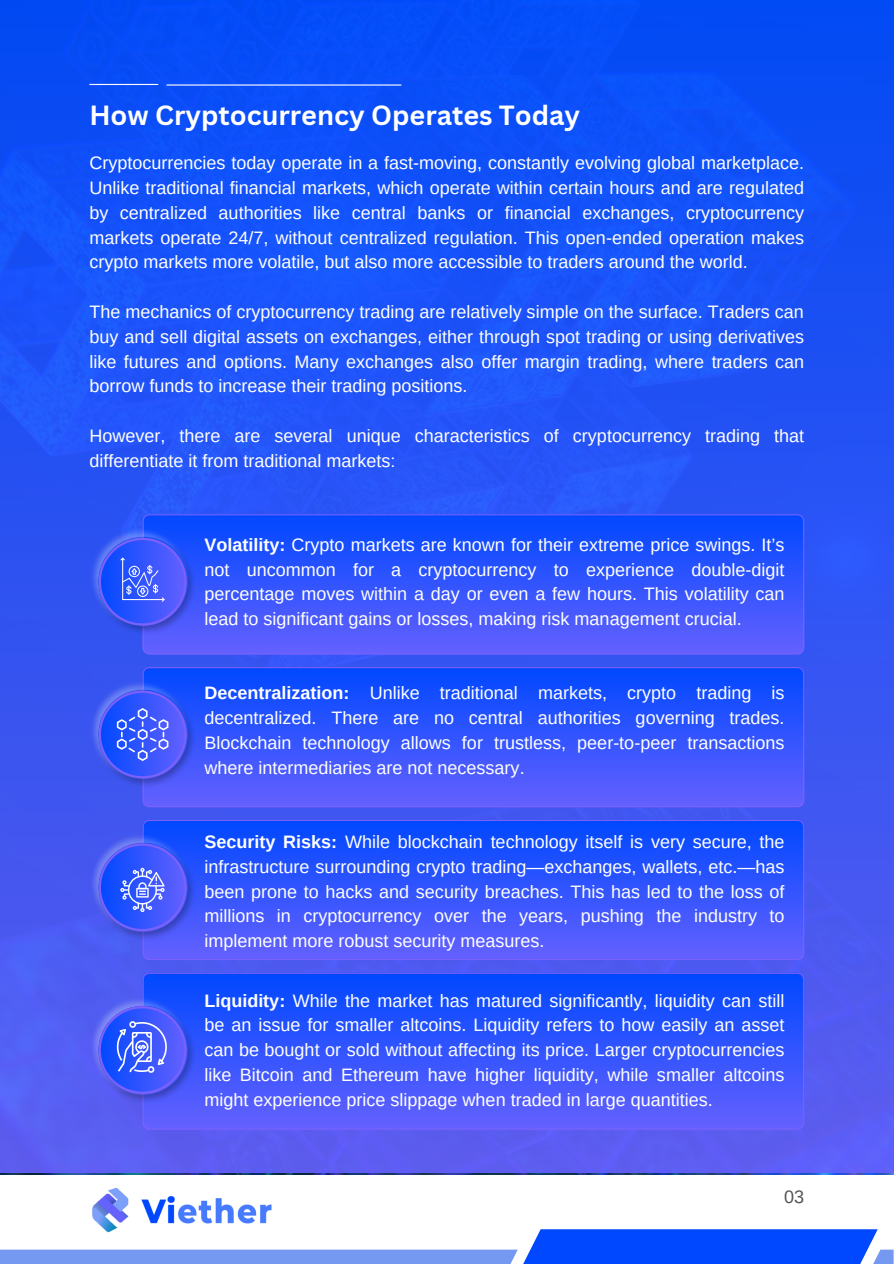
<style>
.page{position:relative;width:894px;height:1264px;background:#fff}
.page>*{position:absolute;margin:0;border:0;box-sizing:border-box;transform-origin:0 0}
.t1{font:700 27px "Canva Sans";color:#fff}
.t2{font:18px/24.8px "Arimo";color:#fff;text-align:justify}
.t3{font:18px "Arimo";color:#545454}
.s1{font-weight:700}
</style>
<div class="page">
<div style="left:0;top:0;width:893px;height:1172px;background:linear-gradient(to bottom,#024dfa,#5d5df0)"></div>
<hr style="left:89px;top:84px;width:69px;height:1px;background:#fff">
<hr style="left:166px;top:84px;width:235px;height:2px;background:#fff">
<svg style="left:0;top:1229px;width:893px;height:34px"></svg>
<img style="left:89px;top:1187px;width:185px;height:49px">
<svg style="left:142px;top:514px;width:662px;height:140px;background:#3354fe"></svg>
<svg style="left:142px;top:667px;width:662px;height:140px;background:#3354fe"></svg>
<img style="left:89px;top:528px;width:107px;height:108px">
<img style="left:89px;top:680px;width:107px;height:108px">
<svg style="left:142px;top:819px;width:662px;height:141px;background:#3354fe"></svg>
<img style="left:89px;top:833px;width:107px;height:108px">
<svg style="left:142px;top:972px;width:662px;height:157px;background:#3354fe"></svg>
<img style="left:89px;top:996px;width:107px;height:108px">
<svg style="left:99px;top:538px;width:87px;height:87px;background:#415dfa"></svg>
<svg style="left:99px;top:690px;width:87px;height:88px;background:#455ffa"></svg>
<svg style="left:99px;top:843px;width:87px;height:88px;background:#4760fa"></svg>
<svg style="left:99px;top:1006px;width:87px;height:87px;background:#4c64fa"></svg>
<p class="t1" style="left:89px;top:96px;width:492px">How Cryptocurrency Operates Today</p>
<p class="t2" style="left:89px;top:151px;width:716px">Cryptocurrencies today operate in a fast-moving, constantly evolving global marketplace.<br>Unlike traditional financial markets, which operate within certain hours and are regulated by centralized authorities like central banks or financial exchanges, cryptocurrency markets operate 24/7, without centralized regulation. This open-ended operation makes crypto markets more volatile, but also more accessible to traders around the world.</p>
<p class="t2" style="left:89px;top:299px;width:716px">The mechanics of cryptocurrency trading are relatively simple on the surface. Traders can buy and sell digital assets on exchanges, either through spot trading or using derivatives like futures and options. Many exchanges also offer margin trading, where traders can borrow funds to increase their trading positions.</p>
<p class="t2" style="left:89px;top:423px;width:716px">However, there are several unique characteristics of cryptocurrency trading that differentiate it from traditional markets:</p>
<p class="t2" style="left:204px;top:532px;width:581px"><span class="s1">Volatility:</span> Crypto markets are known for their extreme price swings. It’s not uncommon for a cryptocurrency to experience double-digit percentage moves within a day or even a few hours. This volatility can lead to significant gains or losses, making risk management crucial.</p>
<p class="t2" style="left:204px;top:680px;width:581px"><span class="s1">Decentralization:</span> Unlike traditional markets, crypto trading is decentralized. There are no central authorities governing trades.<br>Blockchain technology allows for trustless, peer-to-peer transactions where intermediaries are not necessary.</p>
<p class="t2" style="left:204px;top:829px;width:581px"><span class="s1">Security Risks:</span> While blockchain technology itself is very secure, the infrastructure surrounding crypto trading—exchanges, wallets, etc.—has been prone to hacks and security breaches. This has led to the loss of millions in cryptocurrency over the years, pushing the industry to implement more robust security measures.</p>
<p class="t2" style="left:204px;top:988px;width:581px"><span class="s1">Liquidity:</span> While the market has matured significantly, liquidity can still be an issue for smaller altcoins. Liquidity refers to how easily an asset can be bought or sold without affecting its price. Larger cryptocurrencies like Bitcoin and Ethereum have higher liquidity, while smaller altcoins might experience price slippage when traded in large quantities.</p>
<p class="t3" style="left:784px;top:1186px;width:22px">03</p>
</div>
